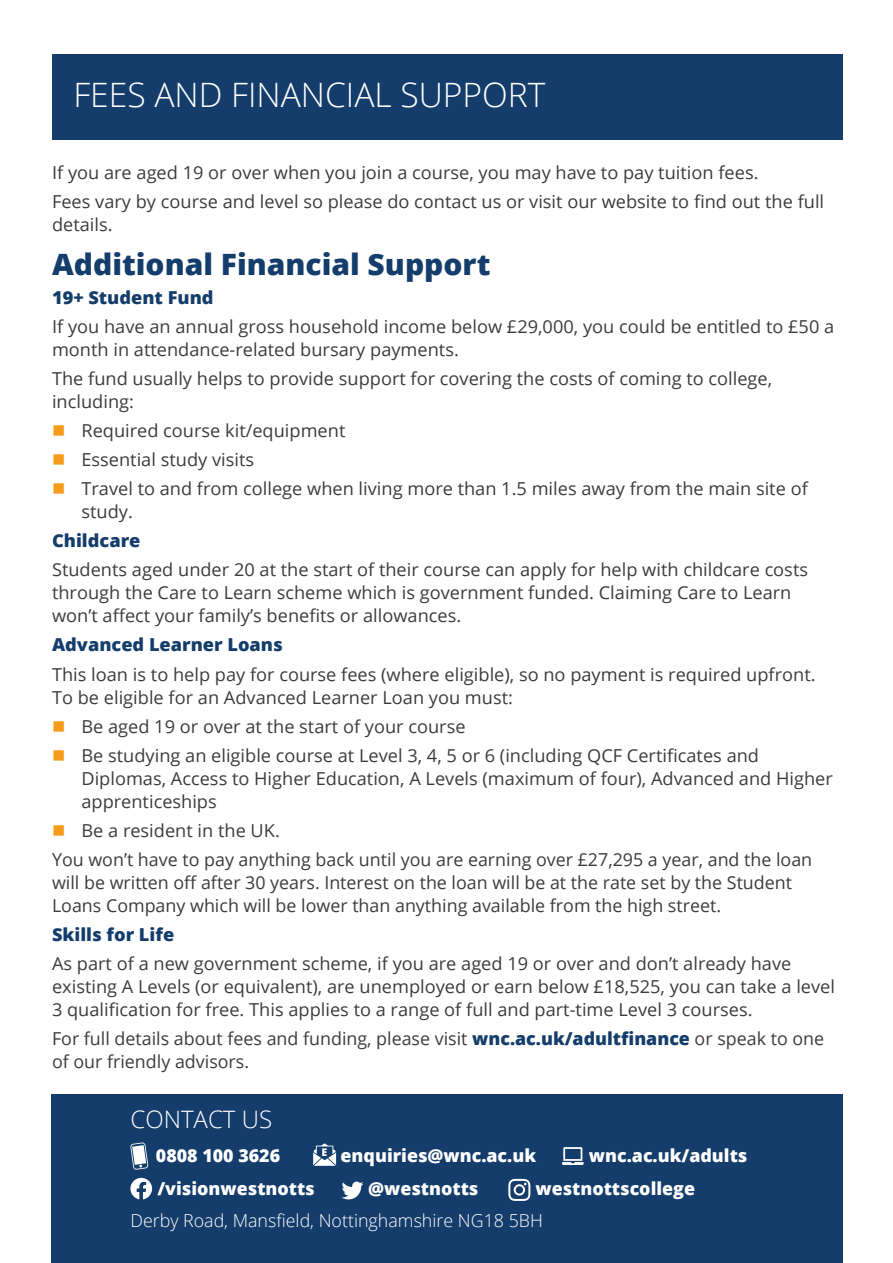
<style>
.page{position:relative;width:893px;height:1263px;background:#fff}
.page>*{position:absolute;margin:0;border:0;box-sizing:border-box;transform-origin:0 0}
.t1{font:300 33.6px "Open Sans";color:#fff}
.t2{font:800 29.4px "Open Sans";color:#143d6b}
.t3{font:300 24px "Open Sans";color:#fff}
.t4{font:17.85px/23.1px "Open Sans";color:#3c3c3b}
.t5{font:800 17.85px "Open Sans";color:#fff}
.t6{font:800 17.85px "Open Sans";color:#143d6b}
.t7{font:300 17.85px "Open Sans";color:#fff}
.s1{color:#f59c1a}
.s2{font-weight:800;color:#143d6b}
</style>
<div class="page">
<div style="left:51px;top:1094px;width:791px;height:169px;background:#143d6b"></div>
<svg style="left:341px;top:1181px;width:22px;height:18px"></svg>
<svg style="left:508px;top:1179px;width:22px;height:22px"></svg>
<svg style="left:130px;top:1142px;width:18px;height:28px"></svg>
<svg style="left:562px;top:1147px;width:22px;height:18px"></svg>
<svg style="left:130px;top:1178px;width:22px;height:21px"></svg>
<svg style="left:313px;top:1143px;width:23px;height:23px"></svg>
<div style="left:52px;top:54px;width:790px;height:85px;background:#143d6b"></div>
<h1 class="t1" style="left:73px;top:72px;width:473px">FEES AND FINANCIAL SUPPORT</h1>
<p class="t4" style="left:52px;top:157px;width:774px;line-height:29.1px">If you are aged 19 or over when you join a course, you may have to pay tuition fees.<br>Fees vary by course and level so please do contact us or visit our website to find out the full</p>
<p class="t4" style="left:52px;top:212px;width:62px">details.</p>
<h2 class="t2" style="left:52px;top:242px;width:440px">Additional Financial Support</h2>
<p class="t6" style="left:52px;top:284px;width:163px">19+ Student Fund</p>
<p class="t4" style="left:52px;top:314px;width:784px">If you have an annual gross household income below £29,000, you could be entitled to £50 a month in attendance-related bursary payments.</p>
<p class="t4" style="left:52px;top:366px;width:722px">The fund usually helps to provide support for covering the costs of coming to college, including:</p>
<p class="t4" style="left:52px;top:418px;width:295px"><span class="s1">■</span> Required course kit/equipment</p>
<p class="t4" style="left:52px;top:447px;width:204px"><span class="s1">■</span> Essential study visits</p>
<p class="t4" style="left:81px;top:477px;width:728px;text-indent:-29px"><span class="s1">■</span> Travel to and from college when living more than 1.5 miles away from the main site of study.</p>
<p class="t6" style="left:52px;top:527px;width:90px">Childcare</p>
<p class="t4" style="left:52px;top:558px;width:757px">Students aged under 20 at the start of their course can apply for help with childcare costs through the Care to Learn scheme which is government funded. Claiming Care to Learn won’t affect your family’s benefits or allowances.</p>
<p class="t6" style="left:52px;top:631px;width:232px">Advanced Learner Loans</p>
<p class="t4" style="left:52px;top:662px;width:765px">This loan is to help pay for course fees (where eligible), so no payment is required upfront.<br>To be eligible for an Advanced Learner Loan you must:</p>
<p class="t4" style="left:52px;top:714px;width:415px"><span class="s1">■</span> Be aged 19 or over at the start of your course</p>
<p class="t4" style="left:81px;top:743px;width:753px;text-indent:-29px"><span class="s1">■</span> Be studying an eligible course at Level 3, 4, 5 or 6 (including QCF Certificates and<br>Diplomas, Access to Higher Education, A Levels (maximum of four), Advanced and Higher apprenticeships</p>
<p class="t4" style="left:52px;top:815px;width:762px;line-height:29.1px"><span class="s1">■</span> Be a resident in the UK.<br>You won’t have to pay anything back until you are earning over £27,295 a year, and the loan</p>
<p class="t4" style="left:52px;top:870px;width:742px">will be written off after 30 years. Interest on the loan will be at the rate set by the Student<br>Loans Company which will be lower than anything available from the high street.</p>
<p class="t6" style="left:52px;top:921px;width:124px">Skills for Life</p>
<p class="t4" style="left:52px;top:952px;width:784px">As part of a new government scheme, if you are aged 19 or over and don’t already have existing A Levels (or equivalent), are unemployed or earn below £18,525, you can take a level<br>3 qualification for free. This applies to a range of full and part-time Level 3 courses.</p>
<p class="t4" style="left:52px;top:1027px;width:774px">For full details about fees and funding, please visit <span class="s2">wnc.ac.uk/adultfinance</span> or speak to one of our friendly advisors.</p>
<h3 class="t3" style="left:130px;top:1103px;width:143px">CONTACT US</h3>
<p class="t5" style="left:341px;top:1142px;width:197px">enquiries@wnc.ac.uk</p>
<p class="t5" style="left:156px;top:1142px;width:126px">0808 100 3626</p>
<p class="t5" style="left:589px;top:1142px;width:160px">wnc.ac.uk/adults</p>
<p class="t5" style="left:157px;top:1175px;width:159px">/visionwestnotts</p>
<p class="t5" style="left:368px;top:1175px;width:112px">@westnotts</p>
<p class="t5" style="left:535px;top:1175px;width:161px">westnottscollege</p>
<p class="t7" style="left:130px;top:1209px;width:414px">Derby Road, Mansfield, Nottinghamshire NG18 5BH</p>
</div>
